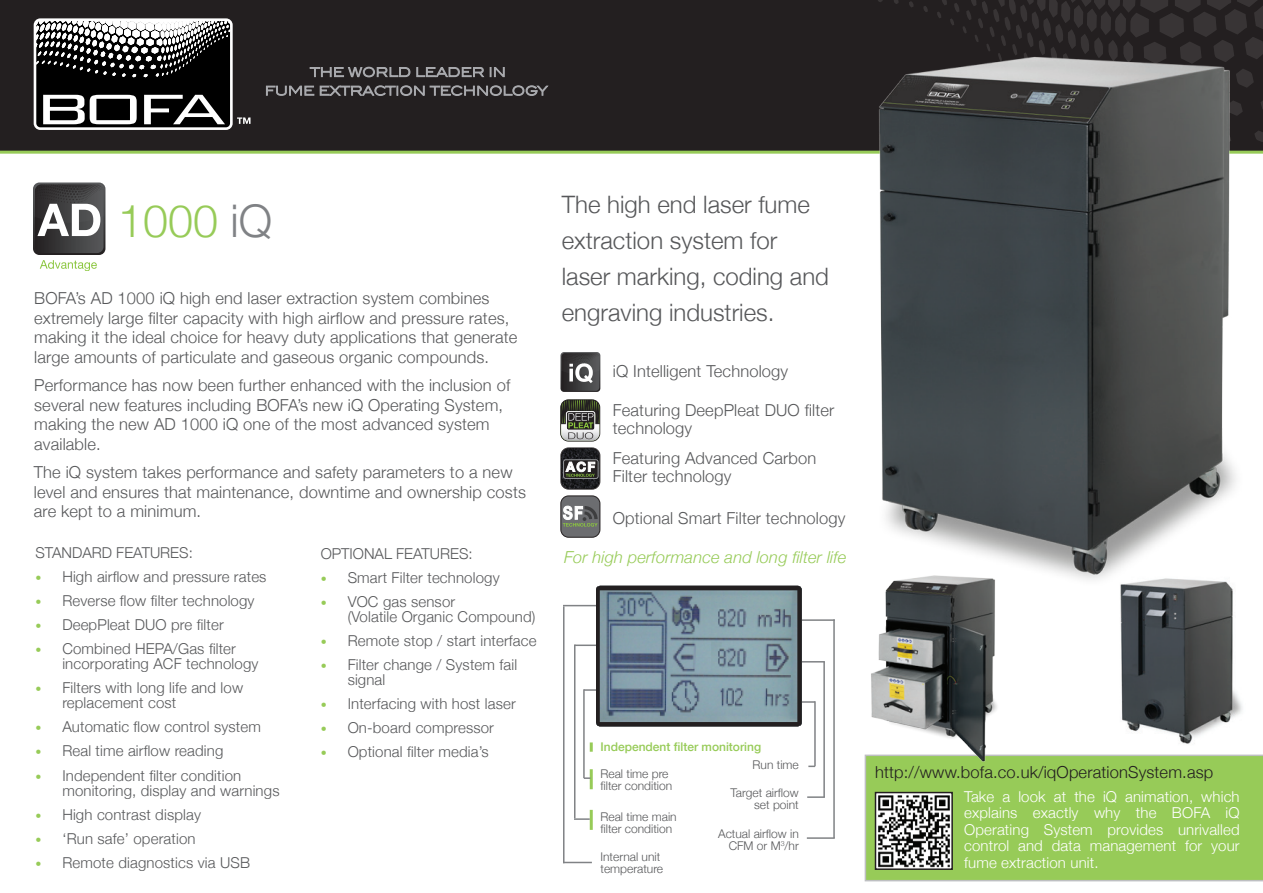
<style>
.page{position:relative;width:1263px;height:893px;background:#fff}
.page>*{position:absolute;margin:0;border:0;box-sizing:border-box;transform-origin:0 0}
.t1{font:300 45px "Helvetica Neue";color:#97cb58}
.t2{font:300 24px/36px "Helvetica Neue";color:#57585a}
.t3{font:300 16.5px/19.5px "Helvetica Neue";letter-spacing:.01em;color:#57585a}
.t4{font:300 16.5px "Helvetica Neue";letter-spacing:.01em;color:#231f20}
.t5{font:italic 300 16.5px "Helvetica Neue";letter-spacing:.01em;color:#97cb58}
.t6{font:300 15px/15px "Helvetica Neue";letter-spacing:.01em;color:#57585a}
.t7{font:300 15px/16.5px "Helvetica Neue";letter-spacing:.01em;color:#fff;text-align:justify}
.t8{font:300 12px/12px "Helvetica Neue";color:#57585a}
.t9{font:500 12px "Helvetica Neue";color:#97cb58}
.s1{color:#808285}
.s2{font-size:12px;color:#97cb58}
</style>
<div class="page">
<div style="left:0;top:0;width:1263px;height:154px;background:#231f20"></div>
<svg style="left:872px;top:0;width:391px;height:144px;background:#292526"></svg>
<div style="left:35px;top:20px;width:196px;height:109px;background:#000;border-radius:5px"></div>
<div style="left:34px;top:18px;width:199px;height:112px;border:3px solid #fff;border-radius:5px"></div>
<svg style="left:35px;top:20px;width:196px;height:57px"></svg>
<svg style="left:43px;top:95px;width:94px;height:29px"></svg>
<svg style="left:144px;top:95px;width:81px;height:29px"></svg>
<svg style="left:309px;top:66px;width:196px;height:12px;background:#545254"></svg>
<svg style="left:266px;top:84px;width:283px;height:12px;background:#535153"></svg>
<svg style="left:237px;top:117px;width:13px;height:7px"></svg>
<svg style="left:33px;top:183px;width:72px;height:88px"></svg>
<div style="left:865px;top:755px;width:398px;height:126px;background:#97cb58"></div>
<svg style="left:560px;top:352px;width:40px;height:40px;background:#5e5d5f"></svg>
<div style="left:560px;top:399px;width:40px;height:42px;border:1px solid #231f20;border-radius:8px"></div>
<svg style="left:561px;top:400px;width:39px;height:41px;background:#717469"></svg>
<div style="left:560px;top:447px;width:40px;height:43px;border:1px solid #fff;border-radius:8px"></div>
<div style="left:560px;top:448px;width:40px;height:41px;border:1px solid #231f20;border-radius:8px"></div>
<svg style="left:561px;top:448px;width:39px;height:41px;background:#474846"></svg>
<div style="left:561px;top:496px;width:39px;height:41px;background:#6c6d70;border-radius:8px"></div>
<div style="left:561px;top:496px;width:39px;height:41px;border:1px solid #231f20;border-radius:8px"></div>
<svg style="left:562px;top:504px;width:37px;height:23px"></svg>
<svg style="left:874px;top:791px;width:80px;height:80px"></svg>
<hr style="left:563px;top:605px;width:34px;height:1px;background:#808285">
<hr style="left:802px;top:619px;width:33px;height:2px;background:#808285">
<hr style="left:575px;top:644px;width:22px;height:2px;background:#808285">
<hr style="left:814px;top:701px;width:2px;height:65px;background:#808285">
<hr style="left:583px;top:689px;width:2px;height:89px;background:#808285">
<svg style="left:590px;top:742px;width:3px;height:10px"></svg>
<hr style="left:590px;top:769px;width:3px;height:20px;background:#97cb58">
<hr style="left:590px;top:810px;width:3px;height:20px;background:#97cb58">
<hr style="left:574px;top:644px;width:1px;height:174px;background:#808285">
<hr style="left:823px;top:662px;width:2px;height:135px;background:#808285">
<hr style="left:833px;top:619px;width:2px;height:219px;background:#808285">
<hr style="left:563px;top:606px;width:1px;height:257px;background:#808285">
<svg style="left:584px;top:777px;width:6px;height:2px"></svg>
<svg style="left:807px;top:796px;width:18px;height:2px"></svg>
<hr style="left:807px;top:837px;width:28px;height:2px;background:#808285">
<svg style="left:564px;top:862px;width:28px;height:1px"></svg>
<svg style="left:574px;top:818px;width:16px;height:2px"></svg>
<svg style="left:584px;top:586px;width:241px;height:140px;background:#8596a1"></svg>
<img style="left:1120px;top:597px;width:122px;height:147px">
<img style="left:865px;top:46px;width:391px;height:551px">
<img style="left:865px;top:572px;width:137px;height:198px">
<h1 class="t1" style="left:118px;top:184px;width:156px">1000 <span class="s1">iQ</span></h1>
<p class="t3" style="left:34px;top:288px;width:485px">BOFA’s AD 1000 iQ high end laser extraction system combines extremely large filter capacity with high airflow and pressure rates, making it the ideal choice for heavy duty applications that generate large amounts of particulate and gaseous organic compounds.</p>
<p class="t3" style="left:34px;top:375px;width:478px">Performance has now been further enhanced with the inclusion of several new features including BOFA’s new iQ Operating System, making the new AD 1000 iQ one of the most advanced system available.</p>
<p class="t3" style="left:34px;top:462px;width:494px">The iQ system takes performance and safety parameters to a new level and ensures that maintenance, downtime and ownership costs are kept to a minimum.</p>
<p class="t6" style="left:35px;top:545px;width:159px">standard features:</p>
<p class="t6" style="left:35px;top:569px;width:233px"><span class="s2">•</span> High airflow and pressure rates</p>
<p class="t6" style="left:35px;top:593px;width:221px"><span class="s2">•</span> Reverse flow filter technology</p>
<p class="t6" style="left:35px;top:617px;width:190px"><span class="s2">•</span> DeepPleat DUO pre filter</p>
<p class="t6" style="left:62px;top:641px;width:198px;text-indent:-27px"><span class="s2">•</span> Combined HEPA/Gas filter incorporating ACF technology</p>
<p class="t6" style="left:62px;top:680px;width:182px;text-indent:-27px"><span class="s2">•</span> Filters with long life and low replacement cost</p>
<p class="t6" style="left:35px;top:719px;width:227px"><span class="s2">•</span> Automatic flow control system</p>
<p class="t6" style="left:35px;top:743px;width:190px"><span class="s2">•</span> Real time airflow reading</p>
<p class="t6" style="left:62px;top:767px;width:219px;text-indent:-27px"><span class="s2">•</span> Independent filter condition monitoring, display and warnings</p>
<p class="t6" style="left:35px;top:806px;width:167px"><span class="s2">•</span> High contrast display</p>
<p class="t6" style="left:35px;top:830px;width:162px"><span class="s2">•</span> ‘Run safe’ operation</p>
<p class="t6" style="left:35px;top:854px;width:216px"><span class="s2">•</span> Remote diagnostics via USB</p>
<p class="t6" style="left:321px;top:546px;width:10px">optio</p>
<p class="t6" style="left:364px;top:546px;width:110px">nal features:</p>
<p class="t6" style="left:321px;top:570px;width:180px"><span class="s2">•</span> Smart Filter technology</p>
<p class="t6" style="left:348px;top:594px;width:189px;text-indent:-27px"><span class="s2">•</span> VOC gas sensor<br>(Volatile Organic Compound)</p>
<p class="t6" style="left:321px;top:633px;width:217px"><span class="s2">•</span> Remote stop / start interface</p>
<p class="t6" style="left:348px;top:657px;width:171px;text-indent:-27px"><span class="s2">•</span> Filter change / System fail signal</p>
<p class="t6" style="left:321px;top:696px;width:197px"><span class="s2">•</span> Interfacing with host laser</p>
<p class="t6" style="left:321px;top:720px;width:175px"><span class="s2">•</span> On-board compressor</p>
<p class="t6" style="left:321px;top:744px;width:169px"><span class="s2">•</span> Optional filter media’s</p>
<h2 class="t2" style="left:562px;top:185px;width:269px">The high end laser fume extraction system for laser marking, coding and engraving industries.</h2>
<p class="t3" style="left:613px;top:361px;width:177px">iQ Intelligent Technology</p>
<p class="t3" style="left:613px;top:400px;width:223px;line-height:18px">Featuring DeepPleat DUO filter technology</p>
<p class="t3" style="left:613px;top:449px;width:205px;line-height:18px">Featuring Advanced Carbon<br>Filter technology</p>
<p class="t3" style="left:613px;top:508px;width:234px">Optional Smart Filter technology</p>
<p class="t5" style="left:564px;top:544px;width:284px">For high performance and long filter life</p>
<p class="t9" style="left:600px;top:737px;width:162px">Independent filter monitoring</p>
<p class="t8" style="left:600px;top:767px;width:73px">Real time pre filter condition</p>
<p class="t8" style="left:600px;top:810px;width:78px">Real time main filter condition</p>
<p class="t8" style="left:600px;top:850px;width:64px">Internal unit temperature</p>
<p class="t8" style="left:752px;top:758px;width:48px">Run time</p>
<p class="t8" style="left:730px;top:786px;width:70px;text-align:right">Target airflow set point</p>
<p class="t8" style="left:718px;top:827px;width:82px;text-align:right">Actual airflow in<br>CFM or M<sup>3</sup>/hr</p>
<p class="t4" style="left:875px;top:759px;width:340px">http://www.bofa.co.uk/iqOperationSystem.asp</p>
<p class="t7" style="left:964px;top:787px;width:277px">Take a look at the iQ animation, which explains exactly why the BOFA iQ Operating System provides unrivalled control and data management for your fume extraction unit.</p>
</div>
